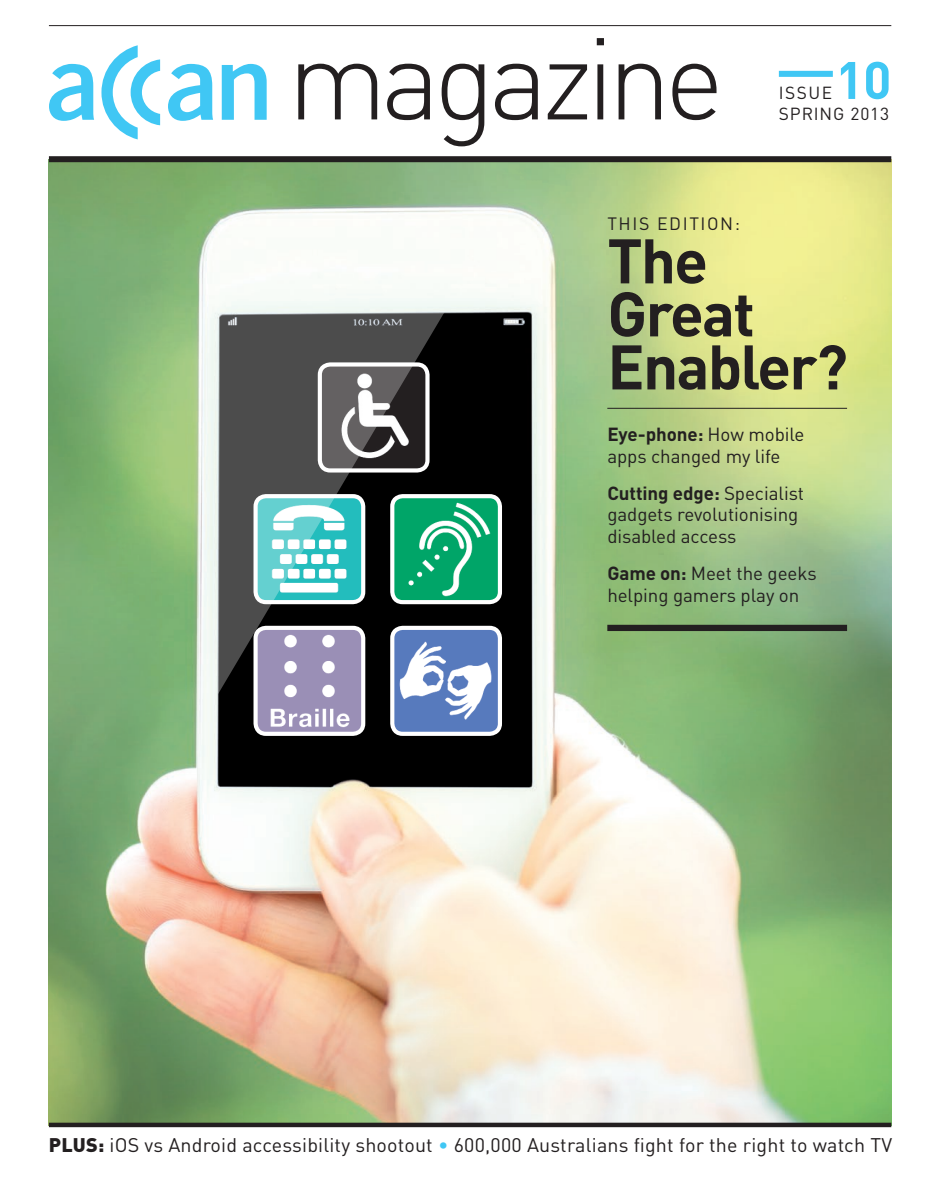
<style>
.page{position:relative;width:936px;height:1191px;background:#fff}
.page>*{position:absolute;margin:0;border:0;box-sizing:border-box;transform-origin:0 0}
.t1{font:300 114.15px "DIN";letter-spacing:-.06em;color:#231f20}
.t2{font:700 61.8px/52.9px "DIN";letter-spacing:-.03em;color:#231f20}
.t3{font:700 51.9px "DIN";color:#40c7f4}
.t4{font:19.5px "DIN";letter-spacing:.01em;color:#231f20}
.t5{font:18.75px/21.9px "DIN";letter-spacing:-.005em;color:#231f20}
.t6{font:17.7px "DIN";letter-spacing:.09em;color:#231f20}
.t7{font:17.25px "DIN";letter-spacing:.05em;color:#231f20}
.s1{font-weight:700}
.s2{font-weight:900}
.s3{color:#40c7f4}
</style>
<div class="page">
<img style="left:49px;top:162px;width:842px;height:960px">
<hr style="left:49px;top:25px;width:842px;height:1px;background:#231f20">
<div style="left:49px;top:156px;width:842px;height:6px;background:#231f20"></div>
<div style="left:49px;top:1122px;width:842px;height:5px;background:#231f20"></div>
<div style="left:778px;top:71px;width:54px;height:6px;background:#40c7f4"></div>
<svg style="left:101px;top:45px;width:59px;height:94px"></svg>
<svg style="left:168px;top:64px;width:45px;height:57px"></svg>
<svg style="left:49px;top:64px;width:45px;height:57px"></svg>
<svg style="left:222px;top:64px;width:45px;height:56px"></svg>
<img style="left:444px;top:496px;width:56px;height:106px">
<div style="left:390px;top:494px;width:112px;height:110px;border:4px solid #fff;border-radius:10px"></div>
<img style="left:392px;top:628px;width:108px;height:106px">
<div style="left:390px;top:626px;width:112px;height:110px;border:4px solid #fff;border-radius:10px"></div>
<img style="left:255px;top:694px;width:108px;height:40px">
<div style="left:253px;top:626px;width:112px;height:110px;border:4px solid #fff;border-radius:10px"></div>
<svg style="left:218px;top:313px;width:226px;height:381px;background:#5b6f70"></svg>
<hr style="left:607px;top:408px;width:240px;height:1px;background:#231f20">
<div style="left:607px;top:625px;width:240px;height:6px;background:#231f20"></div>
<h1 class="t1" style="left:287px;top:8px;width:438px">magazine</h1>
<h3 class="t3" style="left:835px;top:46px;width:57px">10</h3>
<p class="t7" style="left:778px;top:103px;width:112px">SPRING 2013</p>
<p class="t7" style="left:778px;top:82px;width:55px">ISSUE</p>
<p class="t6" style="left:607px;top:213px;width:134px">THIS EDITION:</p>
<h2 class="t2" style="left:607px;top:232px;width:242px">The<br>Great<br>Enabler?</h2>
<p class="t5" style="left:607px;top:423px;width:199px"><span class="s1">Eye-phone:</span> How mobile apps changed my life</p>
<p class="t5" style="left:607px;top:481px;width:198px"><span class="s1">Cutting edge:</span> Specialist gadgets revolutionising disabled access</p>
<p class="t5" style="left:607px;top:562px;width:211px"><span class="s1">Game on:</span> Meet the geeks helping gamers play on</p>
<p class="t4" style="left:49px;top:1132px;width:844px"><span class="s2">PLUS:</span> iOS vs Android accessibility shootout <span class="s3">•</span> 600,000 Australians fight for the right to watch TV</p>
</div>
